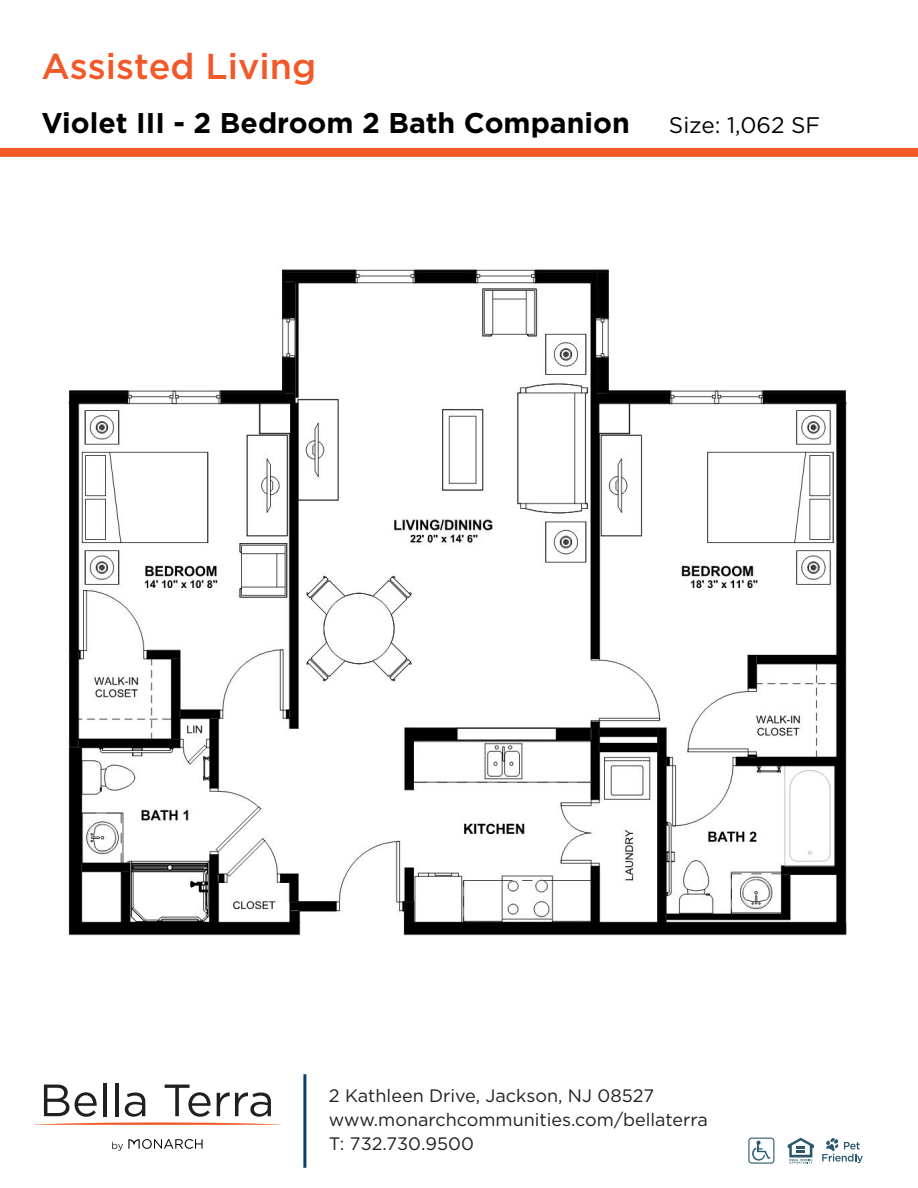
<style>
.page{position:relative;width:918px;height:1188px;background:#fff}
.page>*{position:absolute;margin:0;border:0;box-sizing:border-box;transform-origin:0 0}
.t1{font:500 36px "Gotham";color:#f15929}
.t2{font:700 28.5px "Gotham";color:#000}
.t3{font:22.5px "Gotham";color:#000}
.t4{font:18px "Gotham";color:#231f20}
</style>
<div class="page">
<img style="left:68px;top:269px;width:779px;height:667px">
<div style="left:0;top:148px;width:918px;height:9px;background:#f15929"></div>
<hr style="left:103px;top:1083px;width:4px;height:33px;background:#231f20">
<hr style="left:115px;top:1083px;width:3px;height:33px;background:#231f20">
<svg style="left:34px;top:1085px;width:247px;height:40px"></svg>
<svg style="left:112px;top:1139px;width:91px;height:12px"></svg>
<svg style="left:748px;top:1138px;width:26px;height:26px"></svg>
<svg style="left:822px;top:1138px;width:41px;height:25px"></svg>
<svg style="left:788px;top:1138px;width:26px;height:26px"></svg>
<hr style="left:303px;top:1074px;width:3px;height:94px;background:#094269">
<p class="t1" style="left:41px;top:46px;width:276px">Assisted Living</p>
<p class="t2" style="left:41px;top:107px;width:590px">Violet III - 2 Bedroom 2 Bath Companion</p>
<p class="t3" style="left:669px;top:113px;width:153px">Size: 1,062 SF</p>
<p class="t4" style="left:329px;top:1086px;width:327px">2 Kathleen Drive, Jackson, NJ 08527</p>
<p class="t4" style="left:329px;top:1110px;width:380px">www.monarchcommunities.com/bellaterra</p>
<p class="t4" style="left:329px;top:1134px;width:146px">T: 732.730.9500</p>
</div>
